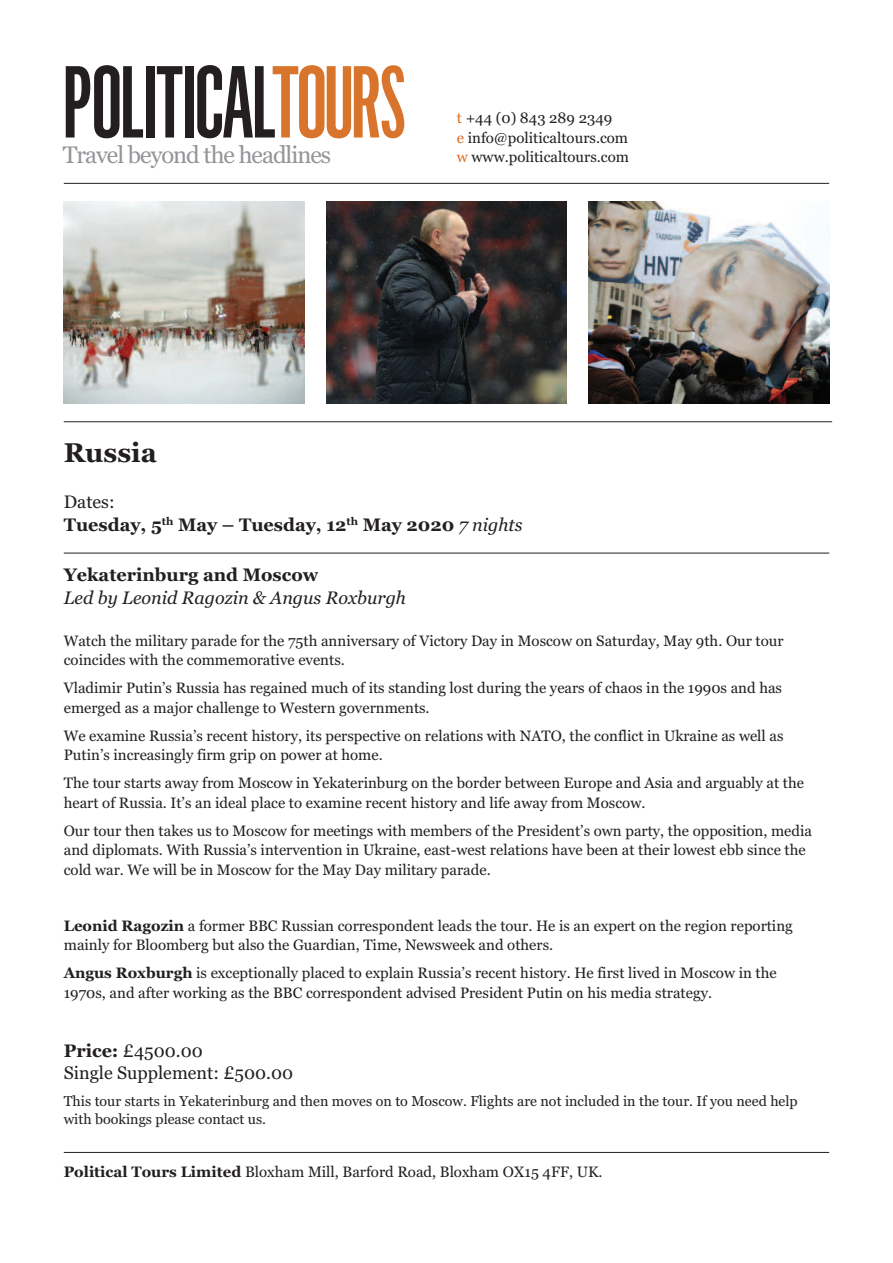
<style>
.page{position:relative;width:893px;height:1263px;background:#fff}
.page>*{position:absolute;margin:0;border:0;box-sizing:border-box;transform-origin:0 0}
.t1{font:700 27px "Georgia";color:#231f20}
.t2{font:23.85px "Georgia";letter-spacing:-.045em;color:#939598}
.t3{font:700 18px/22.5px "Georgia";color:#231f20}
.t4{font:18px/22.5px "Georgia";color:#231f20}
.t5{font:italic 18px "Georgia";color:#231f20}
.t6{font:15px/19.5px "Georgia";color:#231f20}
.t7{font:14.25px/18px "Georgia";color:#231f20}
.s1{color:#de6b24}
.s2{font-weight:400}
.s3{font-weight:400;font-style:italic}
.s4{font-weight:700}
</style>
<div class="page">
<img style="left:588px;top:202px;width:241px;height:202px">
<img style="left:326px;top:202px;width:241px;height:202px">
<img style="left:64px;top:202px;width:241px;height:202px">
<hr style="left:64px;top:553px;width:765px;height:1px;background:#231f20">
<hr style="left:64px;top:421px;width:768px;height:1px;background:#231f20">
<svg style="left:66px;top:65px;width:77px;height:73px"></svg>
<div style="left:146px;top:66px;width:8px;height:71px;background:#231f20"></div>
<svg style="left:157px;top:66px;width:25px;height:71px"></svg>
<div style="left:185px;top:66px;width:9px;height:71px;background:#231f20"></div>
<svg style="left:197px;top:65px;width:207px;height:73px"></svg>
<hr style="left:64px;top:183px;width:765px;height:1px;background:#231f20">
<hr style="left:64px;top:1152px;width:765px;height:1px;background:#231f20">
<h2 class="t2" style="left:63px;top:138px;width:270px">Travel beyond the headlines</h2>
<p class="t6" style="left:457px;top:108px;width:174px"><span class="s1">t</span> +44 (0) 843 289 2349<br><span class="s1">e</span> info@politicaltours.com <span class="s1">w</span> www.politicaltours.com</p>
<h1 class="t1" style="left:64px;top:437px;width:95px">Russia</h1>
<p class="t3" style="left:64px;top:491px;width:460px"><span class="s2">Dates:<br></span>Tuesday, 5<sup>th</sup> May – Tuesday, 12<sup>th</sup> May 2020 <span class="s3">7 nights</span></p>
<p class="t3" style="left:64px;top:564px;width:256px">Yekaterinburg and Moscow</p>
<p class="t5" style="left:64px;top:587px;width:344px">Led by Leonid Ragozin &amp; Angus Roxburgh</p>
<p class="t6" style="left:64px;top:631px;width:721px">Watch the military parade for the 75th anniversary of Victory Day in Moscow on Saturday, May 9th. Our tour coincides with the commemorative events.</p>
<p class="t6" style="left:64px;top:678px;width:720px">Vladimir Putin’s Russia has regained much of its standing lost during the years of chaos in the 1990s and has emerged as a major challenge to Western governments.</p>
<p class="t6" style="left:64px;top:726px;width:721px">We examine Russia’s recent history, its perspective on relations with NATO, the conflict in Ukraine as well as<br>Putin’s increasingly firm grip on power at home.</p>
<p class="t6" style="left:64px;top:773px;width:742px">The tour starts away from Moscow in Yekaterinburg on the border between Europe and Asia and arguably at the heart of Russia. It’s an ideal place to examine recent history and life away from Moscow.</p>
<p class="t6" style="left:64px;top:821px;width:750px">Our tour then takes us to Moscow for meetings with members of the President’s own party, the opposition, media and diplomats. With Russia’s intervention in Ukraine, east-west relations have been at their lowest ebb since the cold war. We will be in Moscow for the May Day military parade.</p>
<p class="t6" style="left:64px;top:916px;width:731px"><span class="s4">Leonid Ragozin</span> a former BBC Russian correspondent leads the tour. He is an expert on the region reporting mainly for Bloomberg but also the Guardian, Time, Newsweek and others.</p>
<p class="t6" style="left:64px;top:963px;width:714px"><span class="s4">Angus Roxburgh</span> is exceptionally placed to explain Russia’s recent history. He first lived in Moscow in the<br>1970s, and after working as the BBC correspondent advised President Putin on his media strategy.</p>
<p class="t4" style="left:64px;top:1039px;width:231px"><span class="s4">Price:</span> £4500.00<br>Single Supplement: £500.00</p>
<p class="t7" style="left:64px;top:1092px;width:735px">This tour starts in Yekaterinburg and then moves on to Moscow. Flights are not included in the tour. If you need help with bookings please contact us.</p>
<p class="t6" style="left:64px;top:1161px;width:540px"><span class="s4">Political Tours Limited</span> Bloxham Mill, Barford Road, Bloxham OX15 4FF, UK.</p>
</div>
